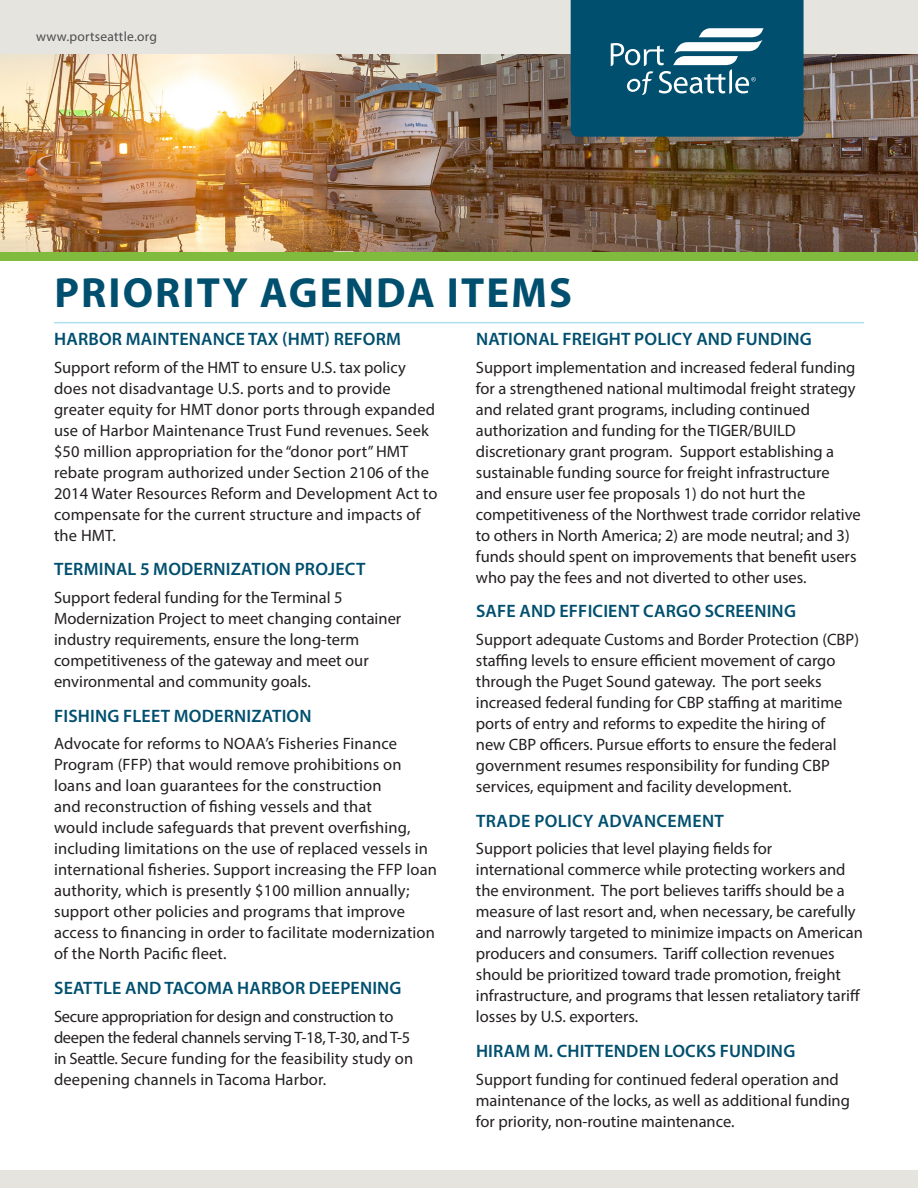
<style>
.page{position:relative;width:918px;height:1188px;background:#fff}
.page>*{position:absolute;margin:0;border:0;box-sizing:border-box;transform-origin:0 0}
.t1{font:700 42.45px "Myriad Pro";letter-spacing:.05em;color:#014f6e}
.t2{font:600 18px "Myriad Pro";letter-spacing:.01em;color:#014f6e}
.Main_Text{font:16.5px/21px "Myriad Pro";color:#231f20}
.Main_Text-2{font:16.5px/21px "Myriad Pro";letter-spacing:-.02em;color:#231f20}
.t3{font:13.5px "Myriad Pro";letter-spacing:.02em;color:#4b4c4d}
</style>
<div class="page">
<hr style="left:54px;top:322px;width:810px;height:1px;background:#acdfef">
<div style="left:0;top:246px;width:918px;height:14px;background:#80bb3d"></div>
<img style="left:0;top:54px;width:918px;height:198px">
<div style="left:0;top:0;width:918px;height:54px;background:#e5e4df"></div>
<div style="left:0;top:1171px;width:918px;height:17px;background:#e5e4df"></div>
<svg style="left:571px;top:0;width:233px;height:137px;background:#195f7b"></svg>
<p class="t3" style="left:36px;top:28px;width:122px">www.portseattle.org</p>
<p class="t1" style="left:54px;top:265px;width:519px">PRIORITY AGENDA ITEMS</p>
<p class="t2" style="left:54px;top:328px;width:348px">HARBOR MAINTENANCE TAX (HMT) REFORM</p>
<p class="Main_Text" style="left:54px;top:357px;width:385px">Support reform of the HMT to ensure U.S. tax policy does not disadvantage U.S. ports and to provide greater equity for HMT donor ports through expanded use of Harbor Maintenance Trust Fund revenues. Seek $50 million appropriation for the “donor port” HMT rebate program authorized under Section 2106 of the 2014 Water Resources Reform and Development Act to compensate for the current structure and impacts of the HMT.</p>
<p class="t2" style="left:54px;top:558px;width:313px">TERMINAL 5 MODERNIZATION PROJECT</p>
<p class="Main_Text" style="left:54px;top:587px;width:349px">Support federal funding for the Terminal 5<br>Modernization Project to meet changing container industry requirements, ensure the long-term competitiveness of the gateway and meet our environmental and community goals.</p>
<p class="t2" style="left:54px;top:704px;width:259px">FISHING FLEET MODERNIZATION</p>
<p class="Main_Text" style="left:54px;top:733px;width:385px">Advocate for reforms to NOAA’s Fisheries Finance Program (FFP) that would remove prohibitions on loans and loan guarantees for the construction<br>and reconstruction of fishing vessels and that<br>would include safeguards that prevent overfishing, including limitations on the use of replaced vessels in international fisheries. Support increasing the FFP loan authority, which is presently $100 million annually; support other policies and programs that improve access to financing in order to facilitate modernization of the North Pacific fleet.</p>
<p class="t2" style="left:54px;top:976px;width:349px">SEATTLE AND TACOMA HARBOR DEEPENING</p>
<p class="Main_Text-2" style="left:54px;top:1005px;width:361px">Secure appropriation for design and construction to deepen the federal channels serving T-18, T-30, and T-5 in Seattle. Secure funding for the feasibility study on deepening channels in Tacoma Harbor.</p>
<p class="t2" style="left:476px;top:328px;width:337px">NATIONAL FREIGHT POLICY AND FUNDING</p>
<p class="Main_Text" style="left:476px;top:357px;width:386px">Support implementation and increased federal funding for a strengthened national multimodal freight strategy and related grant programs, including continued authorization and funding for the TIGER/BUILD discretionary grant program. Support establishing a sustainable funding source for freight infrastructure<br>and ensure user fee proposals 1) do not hurt the competitiveness of the Northwest trade corridor relative to others in North America; 2) are mode neutral; and 3) funds should spent on improvements that benefit users who pay the fees and not diverted to other uses.</p>
<p class="t2" style="left:476px;top:600px;width:321px">SAFE AND EFFICIENT CARGO SCREENING</p>
<p class="Main_Text" style="left:476px;top:629px;width:385px">Support adequate Customs and Border Protection (CBP) staffing levels to ensure efficient movement of cargo through the Puget Sound gateway. The port seeks increased federal funding for CBP staffing at maritime ports of entry and reforms to expedite the hiring of new CBP officers. Pursue efforts to ensure the federal government resumes responsibility for funding CBP services, equipment and facility development.</p>
<p class="t2" style="left:476px;top:809px;width:249px">TRADE POLICY ADVANCEMENT</p>
<p class="Main_Text" style="left:476px;top:838px;width:389px">Support policies that level playing fields for international commerce while protecting workers and the environment. The port believes tariffs should be a measure of last resort and, when necessary, be carefully and narrowly targeted to minimize impacts on American producers and consumers. Tariff collection revenues should be prioritized toward trade promotion, freight infrastructure, and programs that lessen retaliatory tariff losses by U.S. exporters.</p>
<p class="t2" style="left:476px;top:1039px;width:321px">HIRAM M. CHITTENDEN LOCKS FUNDING</p>
<p class="Main_Text" style="left:476px;top:1068px;width:376px">Support funding for continued federal operation and maintenance of the locks, as well as additional funding for priority, non-routine maintenance.</p>
</div>
